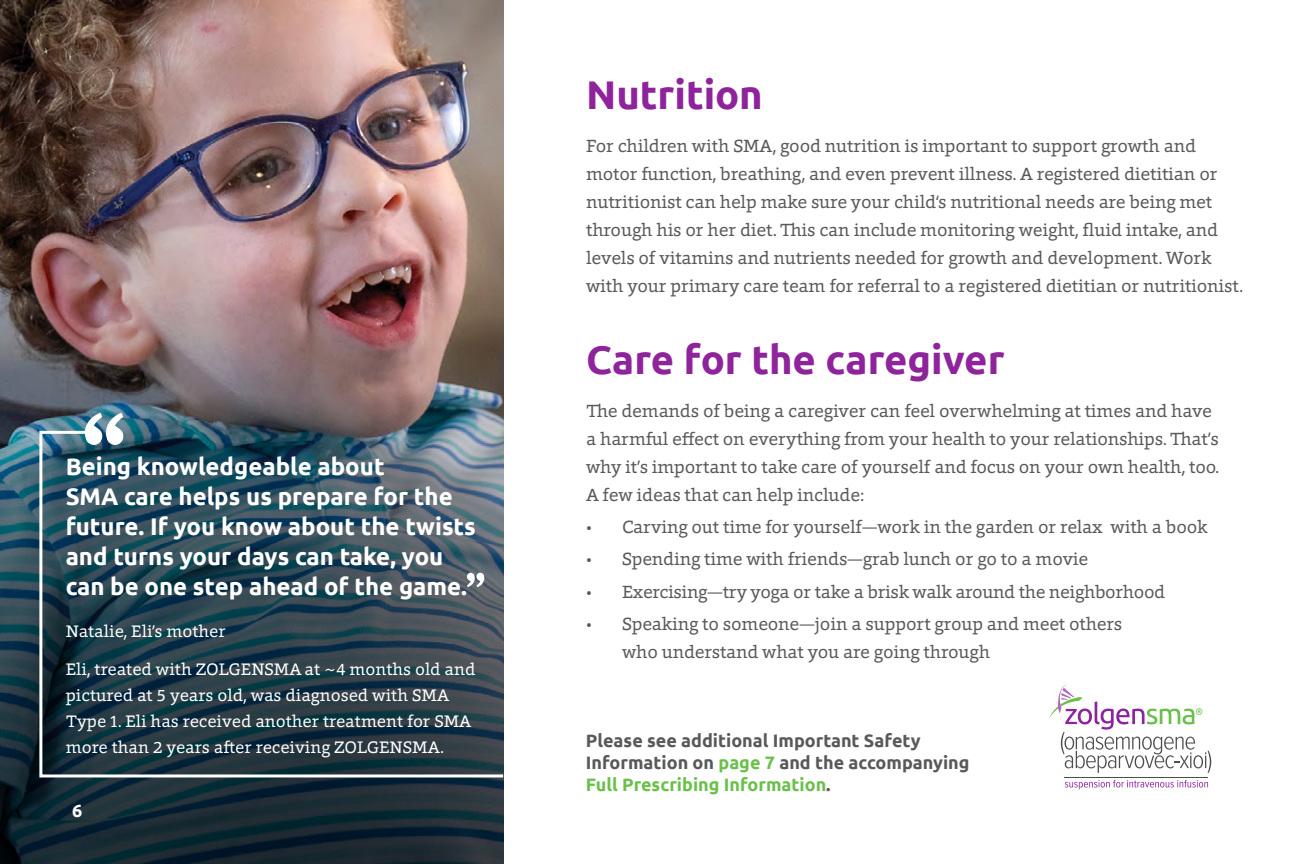
<style>
.page{position:relative;width:1296px;height:864px;background:#fff}
.page>*{position:absolute;margin:0;border:0;box-sizing:border-box;transform-origin:0 0}
.t1{font:700 40px "Ubuntu";color:#8e239c}
.t2{font:700 24px/30px "Ubuntu";color:#fff}
.t3{font:18px/28px "Foro";letter-spacing:-.01em;color:#58595b}
.t4{font:700 18px/22px "Ubuntu";color:#58595b}
.t5{font:700 18px "Ubuntu";color:#fff}
.t6{font:17px/26px "Foro";color:#fff}
.s1{color:#6bc04b}
</style>
<div class="page">
<img style="left:0;top:0;width:503px;height:268px">
<img style="left:0;top:268px;width:503px;height:119px">
<img style="left:0;top:387px;width:503px;height:477px">
<svg style="left:38px;top:429px;width:466px;height:350px;background:#304a57"></svg>
<svg style="left:85px;top:413px;width:38px;height:32px"></svg>
<svg style="left:467px;top:573px;width:17px;height:14px"></svg>
<svg style="left:1065px;top:780px;width:143px;height:9px"></svg>
<svg style="left:1049px;top:684px;width:162px;height:89px"></svg>
<hr style="left:1065px;top:777px;width:143px;height:1px;background:#4d4d4d">
<h2 class="t2" style="left:66px;top:451px;width:412px">Being knowledgeable about<br>SMA care helps us prepare for the future. If you know about the twists and turns your days can take, you can be one step ahead of the game.</h2>
<p class="t6" style="left:66px;top:618px;width:162px">Natalie, Eli’s mother</p>
<p class="t6" style="left:66px;top:656px;width:411px">Eli, treated with ZOLGENSMA at ~4 months old and pictured at 5 years old, was diagnosed with SMA Type 1. Eli has received another treatment for SMA more than 2 years after receiving ZOLGENSMA.</p>
<p class="t5" style="left:72px;top:800px;width:12px">6</p>
<h1 class="t1" style="left:586px;top:71px;width:178px">Nutrition</h1>
<p class="t3" style="left:586px;top:132px;width:659px">For children with SMA, good nutrition is important to support growth and motor function, breathing, and even prevent illness. A registered dietitian or nutritionist can help make sure your child‘s nutritional needs are being met through his or her diet. This can include monitoring weight, fluid intake, and levels of vitamins and nutrients needed for growth and development. Work with your primary care team for referral to a registered dietitian or nutritionist.</p>
<h1 class="t1" style="left:586px;top:335px;width:420px">Care for the caregiver</h1>
<p class="t3" style="left:586px;top:396px;width:635px">The demands of being a caregiver can feel overwhelming at times and have a harmful effect on everything from your health to your relationships. That’s why it’s important to take care of yourself and focus on your own health, too.<br>A few ideas that can help include:</p>
<p class="t3" style="left:586px;top:512px;width:623px">• Carving out time for yourself—work in the garden or relax with a book</p>
<p class="t3" style="left:586px;top:545px;width:504px">• Spending time with friends—grab lunch or go to a movie</p>
<p class="t3" style="left:586px;top:577px;width:581px">• Exercising—try yoga or take a brisk walk around the neighborhood</p>
<p class="t3" style="left:622px;top:609px;width:502px;text-indent:-36px">• Speaking to someone—join a support group and meet others who understand what you are going through</p>
<p class="t4" style="left:586px;top:730px;width:385px">Please see additional Important Safety<br>Information on <span class="s1">page 7</span> and the accompanying<br><span class="s1">Full Prescribing Information</span>.</p>
</div>
